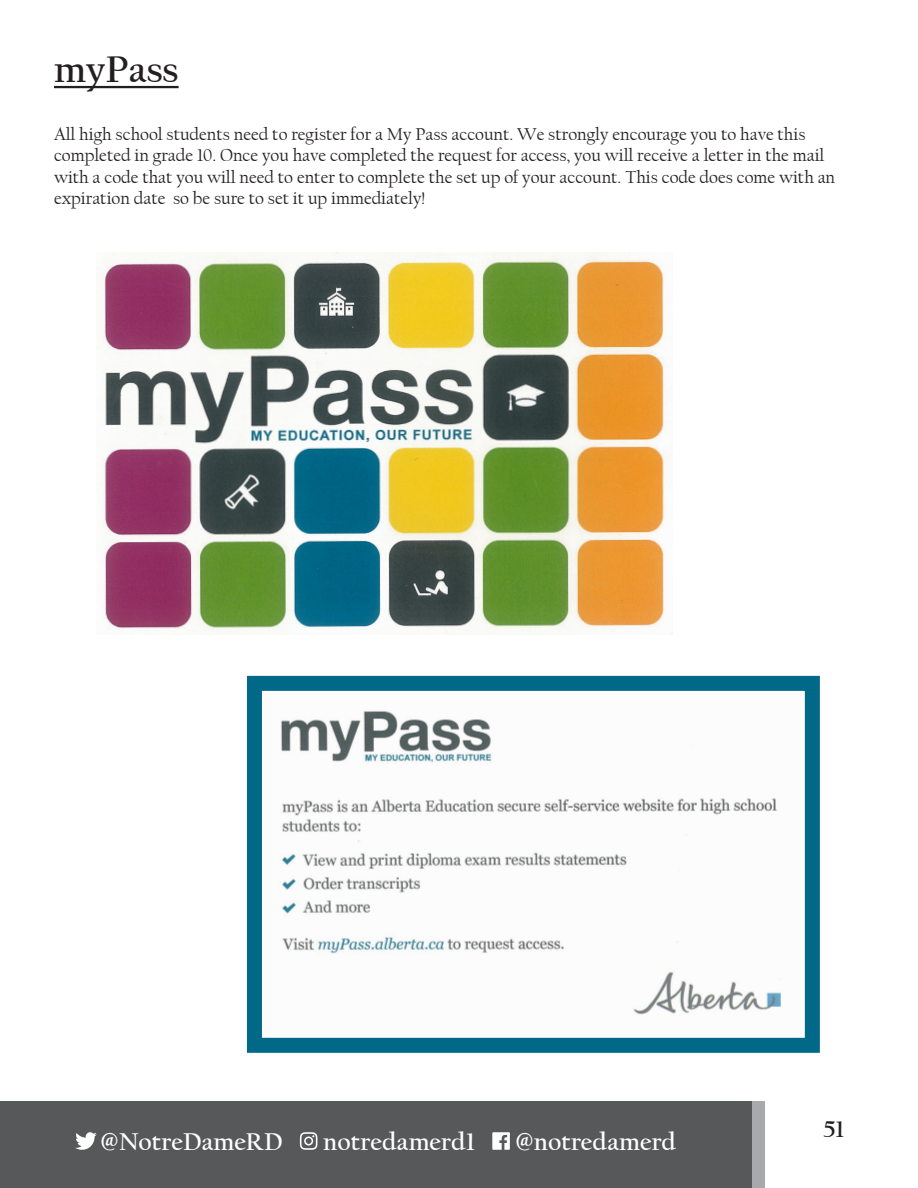
<style>
.page{position:relative;width:918px;height:1188px;background:#fff}
.page>*{position:absolute;margin:0;border:0;box-sizing:border-box;transform-origin:0 0}
.t1{font:700 39px "Californian FB";color:#231f20}
.t2{font:700 25.5px "Californian FB";color:#fff}
.t3{font:700 24px "Californian FB";color:#231f20}
.t4{font:18px/21.6px "Californian FB";color:#231f20}
</style>
<div class="page">
<div style="left:0;top:1102px;width:752px;height:86px;background:#57585a"></div>
<div style="left:752px;top:1102px;width:13px;height:86px;background:#a8a9ad"></div>
<svg style="left:75px;top:1132px;width:22px;height:18px"></svg>
<svg style="left:300px;top:1132px;width:17px;height:18px"></svg>
<svg style="left:492px;top:1132px;width:18px;height:18px"></svg>
<hr style="left:54px;top:86px;width:125px;height:2px;background:#231f20">
<img style="left:280px;top:711px;width:502px;height:304px">
<div style="left:247px;top:676px;width:573px;height:377px;border:15px solid #016887"></div>
<img style="left:103px;top:252px;width:564px;height:382px">
<h1 class="t1" style="left:54px;top:47px;width:126px">myPass</h1>
<p class="t4" style="left:54px;top:123px;width:783px">All high school students need to register for a My Pass account. We strongly encourage you to have this completed in grade 10. Once you have completed the request for access, you will receive a letter in the mail with a code that you will need to enter to complete the set up of your account. This code does come with an expiration date so be sure to set it up immediately!</p>
<h2 class="t2" style="left:101px;top:1127px;width:184px">@NotreDameRD</h2>
<h2 class="t2" style="left:323px;top:1127px;width:153px">notredamerd1</h2>
<h2 class="t2" style="left:516px;top:1127px;width:162px">@notredamerd</h2>
<h3 class="t3" style="left:824px;top:1115px;width:22px">51</h3>
</div>
